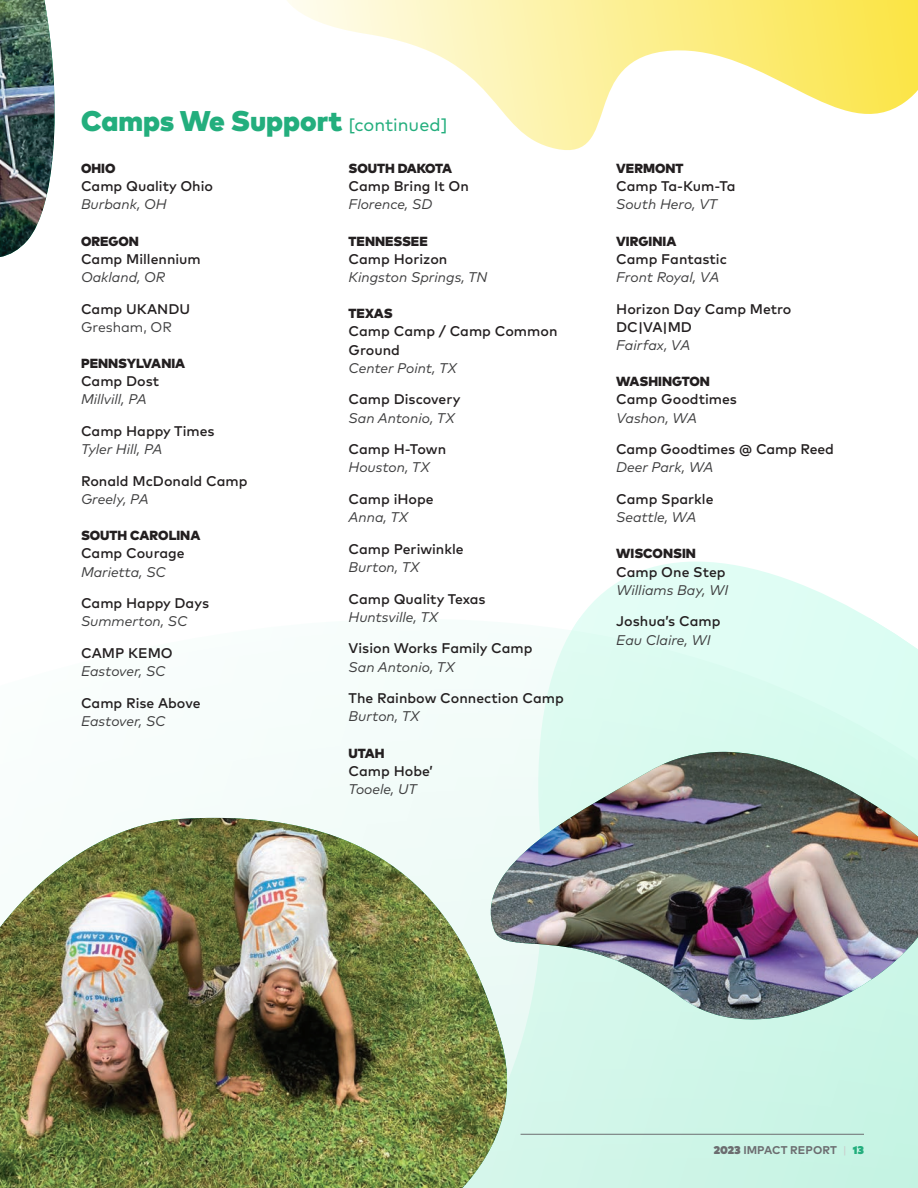
<style>
.page{position:relative;width:918px;height:1188px;background:#fff}
.page>*{position:absolute;margin:0;border:0;box-sizing:border-box;transform-origin:0 0}
.t1{font:900 28.5px "Mark Pro";color:#23ae7d}
.t2{font:500 14.1px/18.1px "Mark Pro";color:#231f20}
.t3{font:italic 14.1px "Mark Pro";color:#3e3e3f}
.t4{font:14.1px "Mark Pro";color:#3e3e3f}
.t5{font:900 13.2px "Mark Pro";color:#231f20}
.t6{font:700 11.25px "Mark Pro";letter-spacing:.005em;color:#6c6d70}
.s1{font-weight:400;font-size:18px}
.s2{font-weight:400;font-style:italic;color:#3e3e3f}
.s3{font-weight:900}
.s4{font-weight:400;color:#cbcbcb}
.s5{font-weight:900;color:#23ae7d}
</style>
<div class="page">
<svg style="left:579px;top:562px;width:292px;height:57px"></svg>
<svg style="left:244px;top:619px;width:674px;height:569px"></svg>
<img style="left:0;top:0;width:55px;height:257px">
<svg style="left:204px;top:808px;width:330px;height:380px;fill:#f1fbf8"></svg>
<img style="left:0;top:818px;width:517px;height:370px">
<hr style="left:521px;top:1134px;width:343px;height:1px;background:#6c6d70">
<svg style="left:470px;top:701px;width:448px;height:375px;fill:#d8faef"></svg>
<img style="left:489px;top:752px;width:429px;height:298px">
<svg style="left:287px;top:0;width:631px;height:150px"></svg>
<p class="t1" style="left:81px;top:98px;width:368px">Camps We Support <span class="s1">[continued]</span></p>
<p class="t5" style="left:81px;top:158px;width:36px">OHIO</p>
<p class="t2" style="left:81px;top:176px;width:134px">Camp Quality Ohio</p>
<p class="t3" style="left:81px;top:194px;width:87px">Burbank, OH</p>
<p class="t5" style="left:81px;top:231px;width:60px">OREGON</p>
<p class="t2" style="left:81px;top:249px;width:121px">Camp Millennium</p>
<p class="t3" style="left:81px;top:266px;width:86px">Oakland, OR</p>
<p class="t2" style="left:81px;top:298px;width:111px">Camp UKANDU</p>
<p class="t4" style="left:81px;top:316px;width:92px">Gresham, OR</p>
<p class="t5" style="left:81px;top:353px;width:106px">PENNSYLVANIA</p>
<p class="t2" style="left:81px;top:371px;width:80px">Camp Dost</p>
<p class="t3" style="left:81px;top:389px;width:67px">Millvill, PA</p>
<p class="t2" style="left:81px;top:421px;width:135px">Camp Happy Times</p>
<p class="t3" style="left:81px;top:439px;width:83px">Tyler Hill, PA</p>
<p class="t2" style="left:81px;top:471px;width:168px">Ronald McDonald Camp</p>
<p class="t3" style="left:81px;top:488px;width:69px">Greely, PA</p>
<p class="t5" style="left:81px;top:525px;width:121px">SOUTH CAROLINA</p>
<p class="t2" style="left:81px;top:543px;width:105px">Camp Courage</p>
<p class="t3" style="left:81px;top:561px;width:86px">Marietta, SC</p>
<p class="t2" style="left:81px;top:593px;width:130px">Camp Happy Days</p>
<p class="t3" style="left:81px;top:611px;width:108px">Summerton, SC</p>
<p class="t2" style="left:81px;top:643px;width:93px">CAMP KEMO</p>
<p class="t3" style="left:81px;top:661px;width:86px">Eastover, SC</p>
<p class="t2" style="left:81px;top:693px;width:121px">Camp Rise Above</p>
<p class="t3" style="left:81px;top:710px;width:86px">Eastover, SC</p>
<p class="t5" style="left:349px;top:158px;width:105px">SOUTH DAKOTA</p>
<p class="t2" style="left:349px;top:176px;width:122px">Camp Bring It On</p>
<p class="t3" style="left:349px;top:194px;width:85px">Florence, SD</p>
<p class="t5" style="left:349px;top:231px;width:81px">TENNESSEE</p>
<p class="t2" style="left:349px;top:249px;width:100px">Camp Horizon</p>
<p class="t3" style="left:349px;top:266px;width:140px">Kingston Springs, TN</p>
<p class="t5" style="left:349px;top:303px;width:46px">TEXAS</p>
<p class="t2" style="left:349px;top:321px;width:210px">Camp Camp / Camp Common<br>Ground</p>
<p class="t3" style="left:349px;top:357px;width:110px">Center Point, TX</p>
<p class="t2" style="left:349px;top:389px;width:113px">Camp Discovery</p>
<p class="t3" style="left:349px;top:407px;width:108px">San Antonio, TX</p>
<p class="t2" style="left:349px;top:439px;width:99px">Camp H-Town</p>
<p class="t3" style="left:349px;top:457px;width:83px">Houston, TX</p>
<p class="t2" style="left:349px;top:489px;width:87px">Camp iHope</p>
<p class="t3" style="left:349px;top:507px;width:61px">Anna, TX</p>
<p class="t2" style="left:349px;top:539px;width:117px">Camp Periwinkle</p>
<p class="t3" style="left:349px;top:556px;width:73px">Burton, TX</p>
<p class="t2" style="left:349px;top:588px;width:139px">Camp Quality Texas</p>
<p class="t3" style="left:349px;top:606px;width:91px">Huntsville, TX</p>
<p class="t2" style="left:349px;top:638px;width:185px">Vision Works Family Camp</p>
<p class="t3" style="left:349px;top:656px;width:108px">San Antonio, TX</p>
<p class="t2" style="left:349px;top:688px;width:217px">The Rainbow Connection Camp<br><span class="s2">Burton, TX</span></p>
<p class="t5" style="left:349px;top:743px;width:38px">UTAH</p>
<p class="t2" style="left:349px;top:761px;width:86px">Camp Hobe’</p>
<p class="t3" style="left:349px;top:778px;width:70px">Tooele, UT</p>
<p class="t5" style="left:616px;top:158px;width:69px">VERMONT</p>
<p class="t2" style="left:616px;top:176px;width:121px">Camp Ta-Kum-Ta</p>
<p class="t3" style="left:616px;top:194px;width:103px">South Hero, VT</p>
<p class="t5" style="left:616px;top:231px;width:62px">VIRGINIA</p>
<p class="t2" style="left:616px;top:249px;width:112px">Camp Fantastic</p>
<p class="t3" style="left:616px;top:266px;width:105px">Front Royal, VA</p>
<p class="t2" style="left:616px;top:298px;width:177px">Horizon Day Camp Metro<br>DC|VA|MD</p>
<p class="t3" style="left:616px;top:334px;width:76px">Fairfax, VA</p>
<p class="t5" style="left:616px;top:371px;width:95px">WASHINGTON</p>
<p class="t2" style="left:616px;top:389px;width:122px">Camp Goodtimes</p>
<p class="t3" style="left:616px;top:407px;width:82px">Vashon, WA</p>
<p class="t2" style="left:616px;top:439px;width:219px">Camp Goodtimes @ Camp Reed</p>
<p class="t3" style="left:616px;top:457px;width:99px">Deer Park, WA</p>
<p class="t2" style="left:616px;top:489px;width:99px">Camp Sparkle</p>
<p class="t3" style="left:616px;top:507px;width:82px">Seattle, WA</p>
<p class="t5" style="left:616px;top:544px;width:81px">WISCONSIN</p>
<p class="t2" style="left:616px;top:561px;width:111px">Camp One Step</p>
<p class="t3" style="left:616px;top:579px;width:114px">Williams Bay, WI</p>
<p class="t2" style="left:616px;top:611px;width:106px">Joshua’s Camp</p>
<p class="t3" style="left:616px;top:629px;width:96px">Eau Claire, WI</p>
<p class="t6" style="left:713px;top:1141px;width:152px"><span class="s3">2023</span> IMPACT REPORT <span class="s4">|</span> <span class="s5">13</span></p>
</div>
